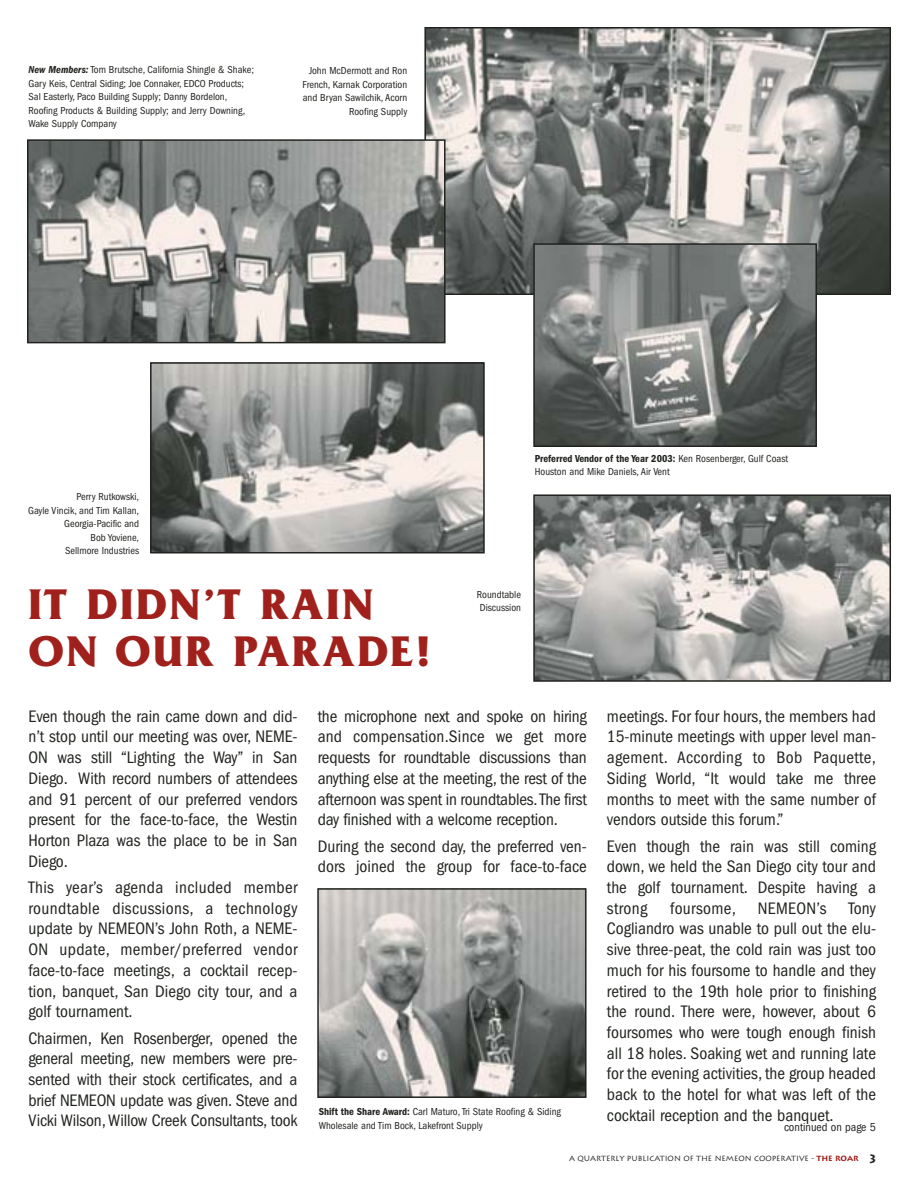
<style>
.page{position:relative;width:918px;height:1188px;background:#fff}
.page>*{position:absolute;margin:0;border:0;box-sizing:border-box;transform-origin:0 0}
.t1{font:700 45px/46.5px "Friz Quadrata";letter-spacing:.055em;color:#a0201c}
.t2{font:condensed 17.25px/20.7px "Franklin Gothic";color:#20231e;text-align:justify}
.t3{font:condensed 17.25px "Franklin Gothic";letter-spacing:.02em;color:#20231e}
.t4{font:condensed 12px "Franklin Gothic";color:#20231e}
.t5{font:condensed 10.5px/13.5px "Franklin Gothic";color:#20231e}
.t6{font:7.5px "Lithos";color:#20231e}
.s1{font-weight:600;font-style:italic}
.s2{font-weight:600}
.s3{font-weight:700;color:#a0201c}
.s4{font-weight:700;font-size:12px}
</style>
<div class="page">
<img style="left:153px;top:365px;width:329px;height:185px">
<div style="left:150px;top:362px;width:335px;height:191px;border:2px solid #20231e"></div>
<img style="left:320px;top:891px;width:264px;height:204px">
<div style="left:317px;top:888px;width:270px;height:210px;border:2px solid #20231e"></div>
<img style="left:536px;top:497px;width:352px;height:182px">
<div style="left:533px;top:494px;width:358px;height:188px;border:2px solid #20231e"></div>
<img style="left:427px;top:30px;width:461px;height:262px">
<div style="left:424px;top:27px;width:467px;height:268px;border:2px solid #20231e"></div>
<img style="left:30px;top:142px;width:413px;height:198px">
<div style="left:27px;top:139px;width:419px;height:204px;border:2px solid #20231e"></div>
<img style="left:536px;top:246px;width:278px;height:198px">
<div style="left:533px;top:243px;width:284px;height:204px;border:2px solid #20231e"></div>
<p class="t5" style="left:29px;top:64px;width:227px"><span class="s1">New Members:</span> Tom Brutsche, California Shingle &amp; Shake; Gary Keis, Central Siding; Joe Connaker, EDCO Products; Sal Easterly, Paco Building Supply; Danny Bordelon, Roofing Products &amp; Building Supply; and Jerry Downing, Wake Supply Company</p>
<p class="t5" style="left:302px;top:65px;width:106px;text-align:right">John McDermott and Ron<br>French, Karnak Corporation and Bryan Sawilchik, Acorn<br>Roofing Supply</p>
<p class="t5" style="left:28px;top:491px;width:112px;text-align:right">Perry Rutkowski,<br>Gayle Vincik, and Tim Kallan,<br>Georgia-Pacific and<br>Bob Yoviene,<br>Sellmore Industries</p>
<h1 class="t1" style="left:29px;top:585px;width:404px">IT DIDN’T RAIN<br>ON OUR PARADE!</h1>
<p class="t5" style="left:535px;top:452px;width:255px"><span class="s2">Preferred Vendor of the Year 2003:</span> Ken Rosenberger, Gulf Coast<br>Houston and Mike Daniels, Air Vent</p>
<p class="t5" style="left:477px;top:588px;width:46px">Roundtable<br>Discussion</p>
<p class="t2" style="left:29px;top:707px;width:271px">Even though the rain came down and did&shy;n’t stop until our meeting was over, NEME-ON was still “Lighting the Way” in San Diego. With record numbers of attendees and 91 percent of our preferred vendors present for the face-to-face, the Westin Horton Plaza was the place to be in San Diego.</p>
<p class="t2" style="left:29px;top:878px;width:271px">This year’s agenda included member roundtable discussions, a technology update by NEMEON’s John Roth, a NEME-ON update, member/preferred vendor face-to-face meetings, a cocktail recep&shy;tion, banquet, San Diego city tour, and a golf tournament.</p>
<p class="t2" style="left:29px;top:1029px;width:271px">Chairmen, Ken Rosenberger, opened the general meeting, new members were pre&shy;sented with their stock certificates, and a brief NEMEON update was given. Steve and Vicki Wilson, Willow Creek Consultants, took</p>
<p class="t2" style="left:318px;top:707px;width:271px">the microphone next and spoke on hiring and compensation.Since we get more requests for roundtable discussions than anything else at the meeting, the rest of the afternoon was spent in roundtables.The first day finished with a welcome reception.</p>
<p class="t2" style="left:318px;top:837px;width:271px">During the second day, the preferred ven&shy;dors joined the group for face-to-face</p>
<p class="t5" style="left:319px;top:1106px;width:244px"><span class="s2">Shift the Share Award:</span> Carl Maturo, Tri State Roofing &amp; Siding<br>Wholesale and Tim Bock, Lakefront Supply</p>
<p class="t2" style="left:607px;top:707px;width:271px">meetings. For four hours, the members had 15-minute meetings with upper level man&shy;agement. According to Bob Paquette, Siding World, “It would take me three months to meet with the same number of vendors outside this forum.”</p>
<p class="t2" style="left:607px;top:837px;width:271px">Even though the rain was still coming down, we held the San Diego city tour and the golf tournament. Despite having a strong</p>
<p class="t3" style="left:670px;top:902px;width:67px">foursome,</p>
<p class="t2" style="left:758px;top:899px;width:70px">NEMEON’s</p>
<p class="t2" style="left:607px;top:899px;width:271px;text-indent:241px">Tony Cogliandro was unable to pull out the elu&shy;sive three-peat, the cold rain was just too much for his foursome to handle and they retired to the 19th hole prior to finishing the round. There were, however, about 6 foursomes who were tough enough finish all 18 holes. Soaking wet and running late for the evening activities, the group headed back to the hotel for what was left of the cocktail reception and the banquet.</p>
<p class="t4" style="left:784px;top:1123px;width:93px">continued on page 5</p>
<p class="t6" style="left:569px;top:1154px;width:308px">A QUARTERLY PUBLICATION OF THE NEMEON COOPERATIVE - <span class="s3">THE ROAR</span> <span class="s4">3</span></p>
</div>
